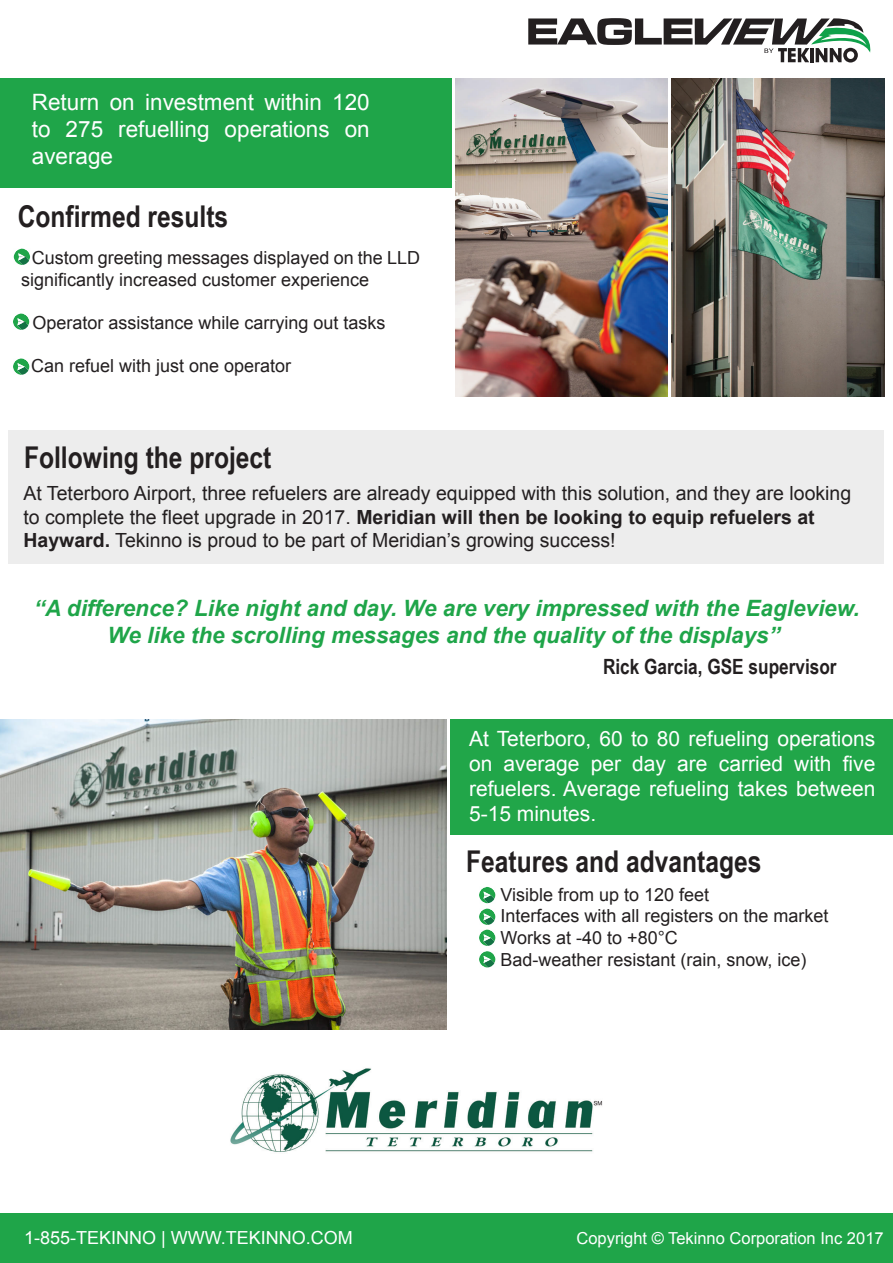
<style>
.page{position:relative;width:893px;height:1263px;background:#fff}
.page>*{position:absolute;margin:0;border:0;box-sizing:border-box;transform-origin:0 0}
.t1{font:700 30px "Arial Narrow";color:#231f20}
.t2{font:italic 700 22.5px/27px "Arial";color:#1fa549;text-align:center}
.t3{font:22.5px/27px "Arial";color:#fefefe;text-align:justify}
.t4{font:21px/25.2px "Arial";color:#fff;text-align:justify}
.t5{font:700 21px "Arial Narrow";color:#231f20}
.t6{font:19.5px/23.4px "Arial";color:#231f20}
.t7{font:18px/21.6px "Arial";color:#231f20}
.t8{font:18px "Arial";color:#fff}
.t9{font:16.5px "Arial";color:#fff}
.s1{font-weight:700}
</style>
<div class="page">
<div style="left:9px;top:430px;width:875px;height:134px;background:#ededed"></div>
<div style="left:450px;top:719px;width:443px;height:115px;background:#21a649"></div>
<div style="left:0;top:78px;width:451px;height:109px;background:#1fa549"></div>
<div style="left:0;top:1214px;width:893px;height:49px;background:#1fa549"></div>
<svg style="left:528px;top:18px;width:343px;height:45px"></svg>
<svg style="left:13px;top:313px;width:16px;height:17px"></svg>
<svg style="left:14px;top:248px;width:16px;height:17px"></svg>
<svg style="left:13px;top:358px;width:16px;height:17px"></svg>
<svg style="left:479px;top:887px;width:16px;height:81px"></svg>
<img style="left:672px;top:78px;width:212px;height:319px">
<img style="left:455px;top:78px;width:213px;height:319px">
<img style="left:0;top:719px;width:446px;height:310px">
<img style="left:230px;top:1068px;width:373px;height:84px">
<p class="t3" style="left:32px;top:89px;width:339px">Return on investment within 120 to 275 refuelling operations on average</p>
<h1 class="t1" style="left:18px;top:194px;width:212px">Confirmed results</h1>
<p class="t7" style="left:21px;top:247px;width:400px">• Custom greeting messages displayed on the LLD significantly increased customer experience</p>
<p class="t7" style="left:21px;top:312px;width:366px">• Operator assistance while carrying out tasks</p>
<p class="t7" style="left:31px;top:355px;width:262px">Can refuel with just one operator</p>
<h1 class="t1" style="left:24px;top:434px;width:249px">Following the project</h1>
<p class="t6" style="left:24px;top:482px;width:829px">At Teterboro Airport, three refuelers are already equipped with this solution, and they are looking to complete the fleet upgrade in 2017. <span class="s1">Meridian will then be looking to equip refuelers at<br>Hayward.</span> Tekinno is proud to be part of Meridian’s growing success!</p>
<p class="t2" style="left:34px;top:595px;width:827px">“A difference? Like night and day. We are very impressed with the Eagleview.<br>We like the scrolling messages and the quality of the displays”</p>
<p class="t5" style="left:603px;top:650px;width:235px">Rick Garcia, GSE supervisor</p>
<p class="t4" style="left:469px;top:726px;width:408px">At Teterboro, 60 to 80 refueling operations on average per day are carried with five refuelers. Average refueling takes between 5-15 minutes.</p>
<h1 class="t1" style="left:466px;top:838px;width:297px">Features and advantages</h1>
<p class="t7" style="left:500px;top:884px;width:330px">Visible from up to 120 feet<br>Interfaces with all registers on the market<br>Works at -40 to +80°C<br>Bad-weather resistant (rain, snow, ice)</p>
<p class="t8" style="left:24px;top:1226px;width:330px">1-855-TEKINNO | WWW.TEKINNO.COM</p>
<p class="t9" style="left:576px;top:1228px;width:309px">Copyright © Tekinno Corporation Inc 2017</p>
</div>
